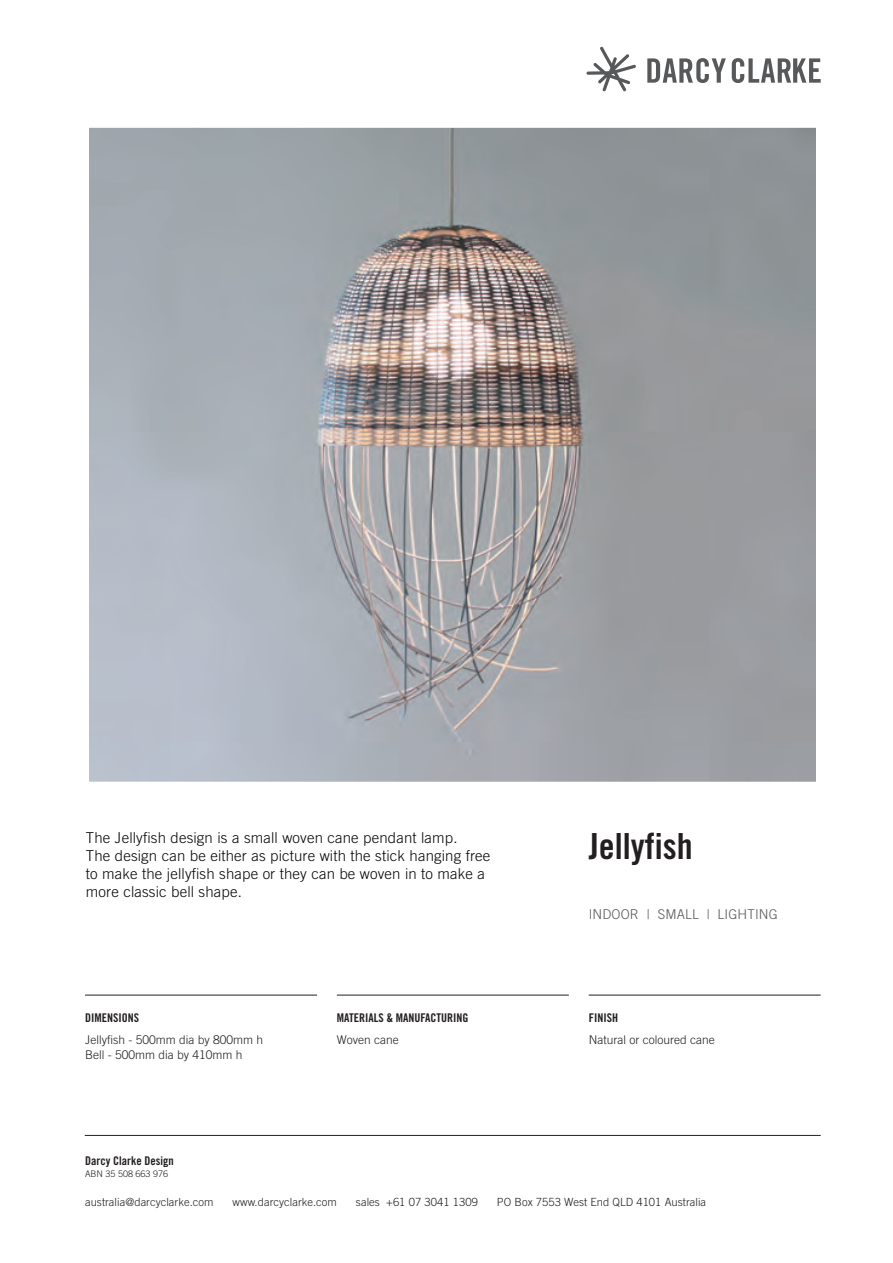
<style>
.page{position:relative;width:893px;height:1263px;background:#fff}
.page>*{position:absolute;margin:0;border:0;box-sizing:border-box;transform-origin:0 0}
.t1{font:36px "Trade Gothic Bold Cond Twenty";color:#231f20}
.t2{font:300 15px/18px "Trade Gothic";letter-spacing:.01em;color:#040503}
.t3{font:300 13.5px "Trade Gothic";letter-spacing:.01em;color:#57585a}
.t4{font:300 12px/14.4px "Trade Gothic";color:#231f20}
.t5{font:12px "Trade Gothic Bold Cond Twenty";color:#231f20}
.t6{font:300 11.25px "Trade Gothic";letter-spacing:.005em;color:#231f20}
.t7{font:300 9px "Trade Gothic";color:#231f20}
</style>
<div class="page">
<svg style="left:647px;top:58px;width:79px;height:25px"></svg>
<svg style="left:732px;top:58px;width:89px;height:25px"></svg>
<svg style="left:586px;top:47px;width:50px;height:44px"></svg>
<svg style="left:84px;top:1135px;width:737px;height:1px"></svg>
<svg style="left:85px;top:995px;width:232px;height:1px"></svg>
<svg style="left:336px;top:995px;width:233px;height:1px"></svg>
<svg style="left:588px;top:995px;width:233px;height:1px"></svg>
<img style="left:90px;top:128px;width:726px;height:654px">
<p class="t2" style="left:86px;top:829px;width:406px">The Jellyfish design is a small woven cane pendant lamp.<br>The design can be either as picture with the stick hanging free to make the jellyfish shape or they can be woven in to make a more classic bell shape.</p>
<h1 class="t1" style="left:589px;top:825px;width:105px">Jellyfish</h1>
<p class="t3" style="left:589px;top:906px;width:191px">INDOOR | SMALL | LIGHTING</p>
<p class="t5" style="left:85px;top:1011px;width:55px">DIMENSIONS</p>
<p class="t4" style="left:85px;top:1032px;width:180px">Jellyfish - 500mm dia by 800mm h<br>Bell - 500mm dia by 410mm h</p>
<p class="t5" style="left:337px;top:1011px;width:133px">MATERIALS &amp; MANUFACTURING</p>
<p class="t4" style="left:337px;top:1032px;width:64px">Woven cane</p>
<p class="t5" style="left:589px;top:1011px;width:31px">FINISH</p>
<p class="t4" style="left:589px;top:1032px;width:128px">Natural or coloured cane</p>
<p class="t5" style="left:85px;top:1153px;width:90px">Darcy Clarke Design</p>
<p class="t7" style="left:85px;top:1169px;width:85px">ABN 35 508 663 976</p>
<p class="t6" style="left:85px;top:1195px;width:130px">australia@darcyclarke.com</p>
<p class="t6" style="left:233px;top:1195px;width:106px">www.darcyclarke.com</p>
<p class="t6" style="left:356px;top:1195px;width:123px">sales +61 07 3041 1309</p>
<p class="t6" style="left:497px;top:1195px;width:211px">PO Box 7553 West End QLD 4101 Australia</p>
</div>
